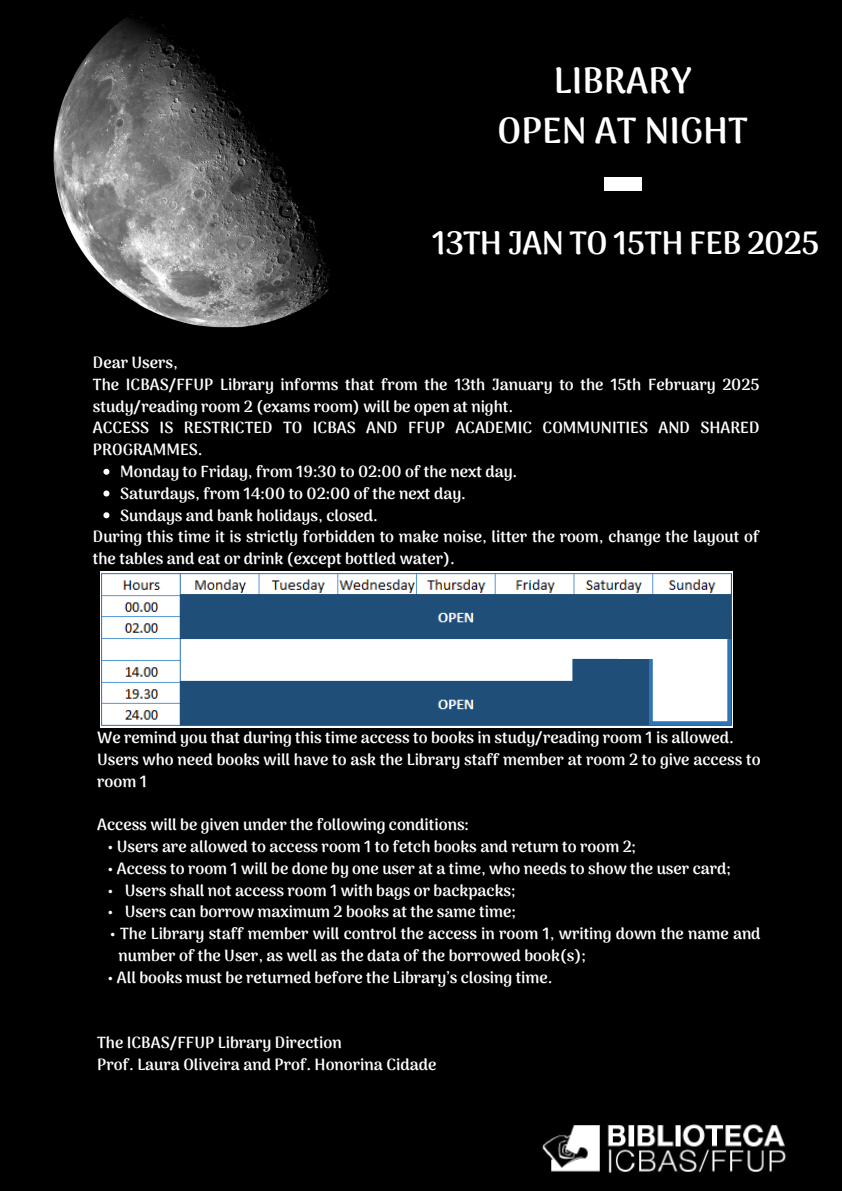
<style>
.page{position:relative;width:842px;height:1191px;background:#fff}
.page>*{position:absolute;margin:0;border:0;box-sizing:border-box;transform-origin:0 0}
.t1{font:800 36px/50.2px "Arima Madurai";color:#fff;text-align:center}
.t2{font:800 32px "Arima Madurai";letter-spacing:-.02em;color:#fff}
.t3{font:800 16px/21.8px "Arima Madurai";color:#fff}
.s1{color:#000}
</style>
<div class="page">
<div style="left:0;top:0;width:842px;height:1190px;background:#000"></div>
<img style="left:53px;top:14px;width:277px;height:314px">
<div style="left:604px;top:178px;width:38px;height:12px;background:#fff"></div>
<img style="left:542px;top:1124px;width:244px;height:49px">
<img style="left:101px;top:572px;width:631px;height:155px">
<svg style="left:650px;top:639px;width:80px;height:85px"></svg>
<div style="left:498px;top:615px;width:233px;height:24px;background:#1f4e78"></div>
<div style="left:618px;top:640px;width:38px;height:18px;background:#fff"></div>
<svg style="left:103px;top:468px;width:6px;height:6px"></svg>
<svg style="left:103px;top:490px;width:6px;height:6px"></svg>
<svg style="left:103px;top:512px;width:6px;height:6px"></svg>
<hr style="left:640px;top:639px;width:16px;height:3px;background:#fff">
<hr style="left:650px;top:655px;width:15px;height:4px;background:#fff">
<p class="t1" style="left:498px;top:55px;width:252px">LIBRARY<br>OPEN AT NIGHT</p>
<p class="t2" style="left:432px;top:224px;width:389px">13TH JAN TO 15TH FEB 2025</p>
<h1 class="t3" style="left:93px;top:352px;width:668px">Dear Users,<br>The ICBAS/FFUP Library informs that from the 13th January to the 15th February 2025 study/reading room 2 (exams room) will be open at night.<br>ACCESS IS RESTRICTED TO ICBAS AND FFUP ACADEMIC COMMUNITIES AND SHARED PROGRAMMES.</h1>
<h2 class="t3" style="left:120px;top:460px;width:399px">Monday to Friday, from 19:30 to 02:00 of the next day.</h2>
<h3 class="t3" style="left:120px;top:482px;width:347px">Saturdays, from 14:00 to 02:00 of the next day.</h3>
<p class="t3" style="left:120px;top:504px;width:259px">Sundays and bank holidays, closed.</p>
<p class="t3" style="left:93px;top:526px;width:668px">During this time it is strictly forbidden to make noise, litter the room, change the layout of the tables and eat or drink (except bottled water).</p>
<p class="t3" style="left:97px;top:726px;width:665px">We remind you that during this time access to books in study/reading room 1 is allowed.<br>Users who need books will have to ask the Library staff member at room 2 to give access to room 1</p>
<h3 class="t3" style="left:97px;top:813px;width:373px">Access will be given under the following conditions:</h3>
<h3 class="t3" style="left:107px;top:835px;width:530px">• Users are allowed to access room 1 to fetch books and return to room 2;</h3>
<h3 class="t3" style="left:107px;top:857px;width:625px">• Access to room 1 will be done by one user at a time, who needs to show the user card;</h3>
<h3 class="t3" style="left:107px;top:879px;width:410px">• Users shall not access room 1 with bags or backpacks;</h3>
<h3 class="t3" style="left:107px;top:900px;width:410px">• Users can borrow maximum 2 books at the same time;</h3>
<h3 class="t3" style="left:97px;top:922px;width:665px;text-indent:13px">• The Library staff member will control the access in room 1, writing down the name and <span class="s1">aa</span> number of the User, as well as the data of the borrowed book(s);</h3>
<h3 class="t3" style="left:107px;top:966px;width:447px">• All books must be returned before the Library’s closing time.</h3>
<p class="t3" style="left:97px;top:1031px;width:341px">The ICBAS/FFUP Library Direction<br>Prof. Laura Oliveira and Prof. Honorina Cidade</p>
</div>
